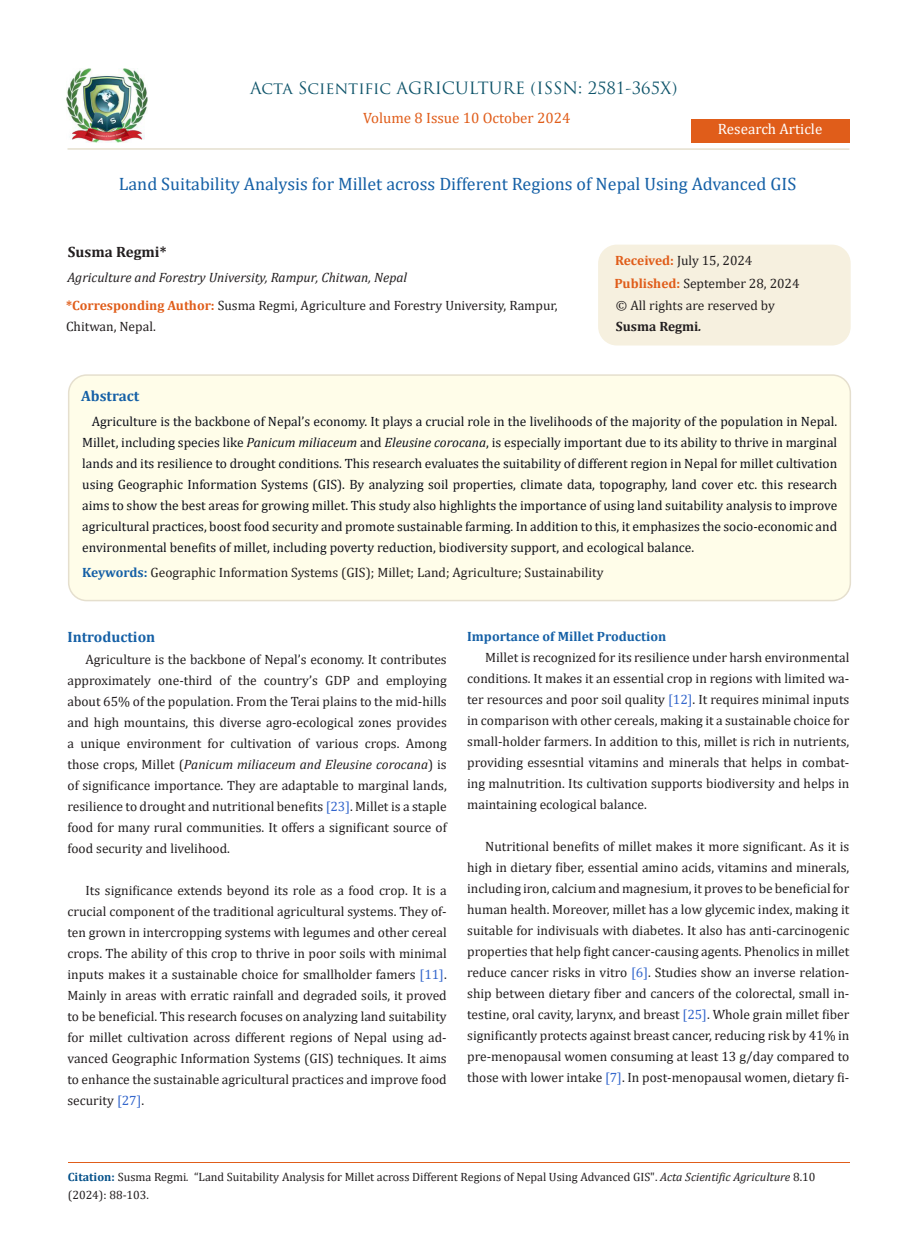
<style>
.page{position:relative;width:917px;height:1260px;background:#fff}
.page>*{position:absolute;margin:0;border:0;box-sizing:border-box;transform-origin:0 0}
.t1{font:18px "Cambria";color:#1560a6}
.t2{font:16.5px "Trajan Pro";color:#0e546a}
.t3{font:15px "Cambria";color:#e05d1a}
.No_Spacing{font:700 15px "Cambria";color:#1560a6}
.t4{font:15px "Cambria";color:#fff}
.t5{font:700 15px "Cambria";color:#231f20}
.No_Spacing-2{font:13.5px/21px "Cambria";color:#231f20;text-align:justify}
.No_Spacing-3{font:13.5px/21px "Cambria";color:#0e101a;text-align:justify}
.t6{font:italic 13.5px "Cambria";color:#231f20}
.Heading_2{font:700 13.5px "Cambria";color:#1560a6}
.t7{font:700 13.5px "Cambria";color:#231f20}
.t8{font:12px/18px "Cambria";color:#231f20}
.s1{font-weight:700;color:#e05d1a}
.s2{font-style:italic}
.s3{font-weight:700;color:#1560a6}
.s4{color:#36c}
.s5{font-weight:700;color:#035089}
</style>
<div class="page">
<img style="left:67px;top:68px;width:80px;height:74px">
<div style="left:690px;top:119px;width:159px;height:23px;background:#e05d1a"></div>
<div style="left:599px;top:245px;width:250px;height:100px;background:#f6f0df;border-radius:18px"></div>
<div style="left:598px;top:245px;width:252px;height:101px;border:2px solid #f6f0df;border-radius:18px"></div>
<div style="left:69px;top:375px;width:781px;height:226px;background:#fffde9;border-radius:18px"></div>
<div style="left:68px;top:374px;width:783px;height:227px;border:2px solid #e5dfce;border-radius:18px"></div>
<hr style="left:68px;top:1163px;width:781px;height:1px;background:#e05d1a">
<hr style="left:67px;top:148px;width:782px;height:2px;background:#e5dfce">
<p class="t2" style="left:250px;top:77px;width:429px">Acta Scientific AGRICULTURE (ISSN: 2581-365X)</p>
<p class="t3" style="left:363px;top:109px;width:209px">Volume 8 Issue 10 October 2024</p>
<p class="t4" style="left:717px;top:120px;width:106px">Research Article</p>
<p class="t1" style="left:119px;top:173px;width:679px">Land Suitability Analysis for Millet across Different Regions of Nepal Using Advanced GIS</p>
<p class="t5" style="left:68px;top:241px;width:100px">Susma Regmi*</p>
<p class="t6" style="left:67px;top:268px;width:341px">Agriculture and Forestry University, Rampur, Chitwan, Nepal</p>
<p class="No_Spacing-2" style="left:66px;top:295px;width:493px"><span class="s1">*Corresponding Author:</span> Susma Regmi, Agriculture and Forestry University, Rampur,<br>Chitwan, Nepal.</p>
<p class="No_Spacing-2" style="left:615px;top:250px;width:139px"><span class="s1">Received:</span> July 15, 2024</p>
<p class="No_Spacing-2" style="left:614px;top:273px;width:187px"><span class="s1">Published:</span> September 28, 2024</p>
<p class="No_Spacing-2" style="left:616px;top:295px;width:160px">© All rights are reserved by</p>
<p class="t7" style="left:616px;top:317px;width:87px">Susma Regmi<span class="s2">.</span></p>
<p class="No_Spacing" style="left:81px;top:385px;width:60px">Abstract</p>
<p class="No_Spacing-3" style="left:82px;top:411px;width:756px;text-indent:9px">Agriculture is the backbone of Nepal’s economy. It plays a crucial role in the livelihoods of the majority of the population in Nepal.<br>Millet, including species like <span class="s2">Panicum miliaceum</span> and <span class="s2">Eleusine corocana</span>, is especially important due to its ability to thrive in marginal lands and its resilience to drought conditions. This research evaluates the suitability of different region in Nepal for millet cultivation using Geographic Information Systems (GIS). By analyzing soil properties, climate data, topography, land cover etc. this research aims to show the best areas for growing millet. This study also highlights the importance of using land suitability analysis to improve agricultural practices, boost food security and promote sustainable farming. In addition to this, it emphasizes the socio-economic and environmental benefits of millet, including poverty reduction, biodiversity support, and ecological balance.</p>
<p class="No_Spacing-2" style="left:82px;top:562px;width:523px"><span class="s3">Keywords:</span> Geographic Information Systems (GIS); Millet; Land; Agriculture; Sustainability</p>
<p class="No_Spacing" style="left:67px;top:626px;width:89px">Introduction</p>
<p class="No_Spacing-2" style="left:67px;top:649px;width:381px;text-indent:18px">Agriculture is the backbone of Nepal’s economy. It contributes approximately one-third of the country’s GDP and employing about 65% of the population. From the Terai plains to the mid-hills and high mountains, this diverse agro-ecological zones provides a unique environment for cultivation of various crops. Among those crops, Millet (<span class="s2">Panicum miliaceum and Eleusine corocana</span>) is of significance importance. They are adaptable to marginal lands, resilience to drought and nutritional benefits <span class="s4">[23]</span>. Millet is a staple food for many rural communities. It offers a significant source of food security and livelihood.</p>
<p class="No_Spacing-2" style="left:67px;top:880px;width:381px;text-indent:18px">Its significance extends beyond its role as a food crop. It is a crucial component of the traditional agricultural systems. They of&shy;ten grown in intercropping systems with legumes and other cereal crops. The ability of this crop to thrive in poor soils with minimal inputs makes it a sustainable choice for smallholder famers <span class="s4">[11]</span>.<br>Mainly in areas with erratic rainfall and degraded soils, it proved to be beneficial. This research focuses on analyzing land suitability for millet cultivation across different regions of Nepal using ad&shy;vanced Geographic Information Systems (GIS) techniques. It aims to enhance the sustainable agricultural practices and improve food security <span class="s4">[27]</span>.</p>
<p class="Heading_2" style="left:467px;top:626px;width:200px">Importance of Millet Production</p>
<p class="No_Spacing-2" style="left:467px;top:646px;width:384px;text-indent:18px">Millet is recognized for its resilience under harsh environmental conditions. It makes it an essential crop in regions with limited wa&shy;ter resources and poor soil quality <span class="s4">[12]</span>. It requires minimal inputs in comparison with other cereals, making it a sustainable choice for small-holder farmers. In addition to this, millet is rich in nutrients, providing essesntial vitamins and minerals that helps in combat&shy;ing malnutrition. Its cultivation supports biodiversity and helps in maintaining ecological balance.</p>
<p class="No_Spacing-2" style="left:467px;top:835px;width:384px;text-indent:18px">Nutritional benefits of millet makes it more significant. As it is high in dietary fiber, essential amino acids, vitamins and minerals, including iron, calcium and magnesium, it proves to be beneficial for human health. Moreover, millet has a low glycemic index, making it suitable for indivisuals with diabetes. It also has anti-carcinogenic properties that help fight cancer-causing agents. Phenolics in millet reduce cancer risks in vitro <span class="s4">[6]</span>. Studies show an inverse relation&shy;ship between dietary fiber and cancers of the colorectal, small in&shy;testine, oral cavity, larynx, and breast <span class="s4">[25]</span>. Whole grain millet fiber significantly protects against breast cancer, reducing risk by 41% in pre-menopausal women consuming at least 13 g/day compared to those with lower intake <span class="s4">[7]</span>. In post-menopausal women, dietary fi-</p>
<p class="t8" style="left:68px;top:1167px;width:749px"><span class="s5">Citation:</span> Susma Regmi<span class="s2">.</span> “Land Suitability Analysis for Millet across Different Regions of Nepal Using Advanced GIS". <span class="s2">Acta Scientific Agriculture</span> 8.10 (2024): 88-103.</p>
</div>
